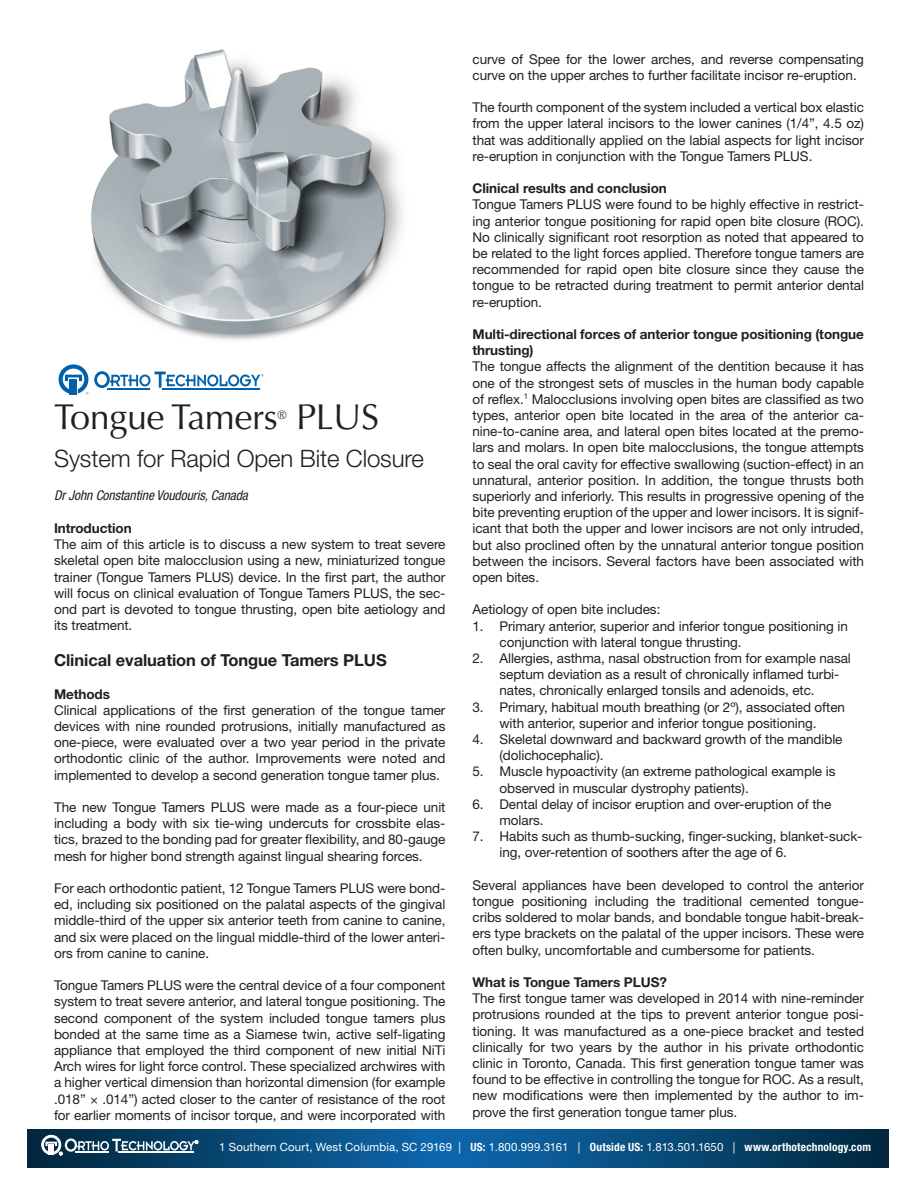
<style>
.page{position:relative;width:918px;height:1188px;background:#fff}
.page>*{position:absolute;margin:0;border:0;box-sizing:border-box;transform-origin:0 0}
.t1{font:36px "Optima LT Std";letter-spacing:-.01em;color:#231f20}
.t2{font:300 24px "Helvetica Neue LT Std";letter-spacing:-.005em;color:#231f20}
.t3{font:700 16.5px "Helvetica Neue LT Std";letter-spacing:-.005em;color:#231f20}
.t4{font:13.5px/16.2px "Helvetica Neue LT Std";letter-spacing:-.005em;color:#231f20;text-align:justify}
.t5{font:700 13.5px/16.2px "Helvetica Neue LT Std";letter-spacing:-.005em;color:#231f20}
.t6{font:italic condensed 13.5px "Helvetica Neue LT Std";letter-spacing:-.005em;color:#231f20}
.t7{font:12.3px "Optima LT Std";color:#231f20}
.Body_Text{font:11.4px "Helvetica Neue LT Std";letter-spacing:.015em;color:#fff}
.s1{font-weight:700;font-stretch:condensed}
</style>
<div class="page">
<img style="left:91px;top:49px;width:312px;height:291px">
<svg style="left:27px;top:1130px;width:862px;height:37px;background:#084a79"></svg>
<svg style="left:41px;top:1135px;width:157px;height:20px"></svg>
<hr style="left:108px;top:388px;width:42px;height:2px;background:#0161aa">
<hr style="left:162px;top:388px;width:98px;height:2px;background:#0161aa">
<svg style="left:94px;top:371px;width:170px;height:17px"></svg>
<svg style="left:59px;top:364px;width:29px;height:30px"></svg>
<p class="t4" style="left:472px;top:51px;width:393px">curve of Spee for the lower arches, and reverse compensating curve on the upper arches to further facilitate incisor re-eruption.</p>
<p class="t4" style="left:472px;top:99px;width:393px">The fourth component of the system included a vertical box elastic from the upper lateral incisors to the lower canines (1/4”, 4.5 oz) that was additionally applied on the labial aspects for light incisor re-eruption in conjunction with the Tongue Tamers PLUS.</p>
<p class="t5" style="left:472px;top:180px;width:196px">Clinical results and conclusion</p>
<p class="t4" style="left:472px;top:196px;width:393px">Tongue Tamers PLUS were found to be highly effective in restrict&shy;ing anterior tongue positioning for rapid open bite closure (ROC).<br>No clinically significant root resorption as noted that appeared to be related to the light forces applied. Therefore tongue tamers are recommended for rapid open bite closure since they cause the tongue to be retracted during treatment to permit anterior dental re-eruption.</p>
<p class="t5" style="left:472px;top:326px;width:393px">Multi-directional forces of anterior tongue positioning (tongue thrusting)</p>
<p class="t4" style="left:472px;top:358px;width:393px">The tongue affects the alignment of the dentition because it has one of the strongest sets of muscles in the human body capable of reflex.<sup>1</sup> Malocclusions involving open bites are classified as two types, anterior open bite located in the area of the anterior ca&shy;nine-to-canine area, and lateral open bites located at the premo&shy;lars and molars. In open bite malocclusions, the tongue attempts to seal the oral cavity for effective swallowing (suction-effect) in an unnatural, anterior position. In addition, the tongue thrusts both superiorly and inferiorly. This results in progressive opening of the bite preventing eruption of the upper and lower incisors. It is signif&shy;icant that both the upper and lower incisors are not only intruded, but also proclined often by the unnatural anterior tongue position between the incisors. Several factors have been associated with open bites.</p>
<p class="t4" style="left:472px;top:601px;width:189px">Aetiology of open bite includes:</p>
<p class="t4" style="left:500px;top:618px;width:350px;text-indent:-27px">1. Primary anterior, superior and inferior tongue positioning in conjunction with lateral tongue thrusting.</p>
<p class="t4" style="left:500px;top:650px;width:353px;text-align:left;text-indent:-27px">2. Allergies, asthma, nasal obstruction from for example nasal septum deviation as a result of chronically inflamed turbi&shy;nates, chronically enlarged tonsils and adenoids, etc.</p>
<p class="t4" style="left:472px;top:699px;width:374px;text-align:center">3. Primary, habitual mouth breathing (or 2º), associated often with anterior, superior and inferior tongue positioning.</p>
<p class="t4" style="left:500px;top:731px;width:345px;text-indent:-27px">4. Skeletal downward and backward growth of the mandible (dolichocephalic).</p>
<p class="t4" style="left:500px;top:763px;width:337px;text-indent:-27px">5. Muscle hypoactivity (an extreme pathological example is observed in muscular dystrophy patients).</p>
<p class="t4" style="left:500px;top:796px;width:333px;text-indent:-27px">6. Dental delay of incisor eruption and over-eruption of the molars.</p>
<p class="t4" style="left:500px;top:828px;width:365px;text-indent:-27px">7. Habits such as thumb-sucking, finger-sucking, blanket-suck&shy;ing, over-retention of soothers after the age of 6.</p>
<p class="t4" style="left:472px;top:877px;width:393px">Several appliances have been developed to control the anterior tongue positioning including the traditional cemented tongue&shy;cribs soldered to molar bands, and bondable tongue habit-break&shy;ers type brackets on the palatal of the upper incisors. These were often bulky, uncomfortable and cumbersome for patients.</p>
<p class="t5" style="left:472px;top:974px;width:196px">What is Tongue Tamers PLUS?</p>
<p class="t4" style="left:472px;top:990px;width:393px">The first tongue tamer was developed in 2014 with nine-reminder protrusions rounded at the tips to prevent anterior tongue posi&shy;tioning. It was manufactured as a one-piece bracket and tested clinically for two years by the author in his private orthodontic clinic in Toronto, Canada. This first generation tongue tamer was found to be effective in controlling the tongue for ROC. As a result, new modifications were then implemented by the author to im&shy;prove the first generation tongue tamer plus.</p>
<p class="Body_Text" style="left:219px;top:1140px;width:653px">1 Southern Court, West Columbia, SC 29169 | <span class="s1">US:</span> 1.800.999.3161 | <span class="s1">Outside US:</span> 1.813.501.1650 | <span class="s1">www.orthotechnology.com</span></p>
<p class="t1" style="left:54px;top:396px;width:225px">Tongue Tamers</p>
<p class="t7" style="left:278px;top:408px;width:11px">®</p>
<p class="t1" style="left:296px;top:396px;width:84px">PLUS</p>
<p class="t2" style="left:54px;top:444px;width:371px">System for Rapid Open Bite Closure</p>
<p class="t6" style="left:54px;top:488px;width:195px">Dr John Constantine Voudouris, Canada</p>
<p class="t5" style="left:54px;top:520px;width:79px">Introduction</p>
<p class="t4" style="left:54px;top:536px;width:393px">The aim of this article is to discuss a new system to treat severe skeletal open bite malocclusion using a new, miniaturized tongue trainer (Tongue Tamers PLUS) device. In the first part, the author will focus on clinical evaluation of Tongue Tamers PLUS, the sec&shy;ond part is devoted to tongue thrusting, open bite aetiology and its treatment.</p>
<p class="t3" style="left:54px;top:650px;width:334px">Clinical evaluation of Tongue Tamers PLUS</p>
<p class="t5" style="left:54px;top:685px;width:58px">Methods</p>
<p class="t4" style="left:54px;top:702px;width:393px">Clinical applications of the first generation of the tongue tamer devices with nine rounded protrusions, initially manufactured as one-piece, were evaluated over a two year period in the private orthodontic clinic of the author. Improvements were noted and implemented to develop a second generation tongue tamer plus.</p>
<p class="t4" style="left:54px;top:799px;width:393px">The new Tongue Tamers PLUS were made as a four-piece unit including a body with six tie-wing undercuts for crossbite elas&shy;tics, brazed to the bonding pad for greater flexibility, and 80-gauge mesh for higher bond strength against lingual shearing forces.</p>
<p class="t4" style="left:54px;top:880px;width:393px">For each orthodontic patient, 12 Tongue Tamers PLUS were bond&shy;ed, including six positioned on the palatal aspects of the gingival middle-third of the upper six anterior teeth from canine to canine, and six were placed on the lingual middle-third of the lower anteri&shy;ors from canine to canine.</p>
<p class="t4" style="left:54px;top:977px;width:393px">Tongue Tamers PLUS were the central device of a four component system to treat severe anterior, and lateral tongue positioning. The second component of the system included tongue tamers plus bonded at the same time as a Siamese twin, active self-ligating appliance that employed the third component of new initial NiTi Arch wires for light force control. These specialized archwires with a higher vertical dimension than horizontal dimension (for example .018” × .014”) acted closer to the canter of resistance of the root for earlier moments of incisor torque, and were incorporated with</p>
</div>
